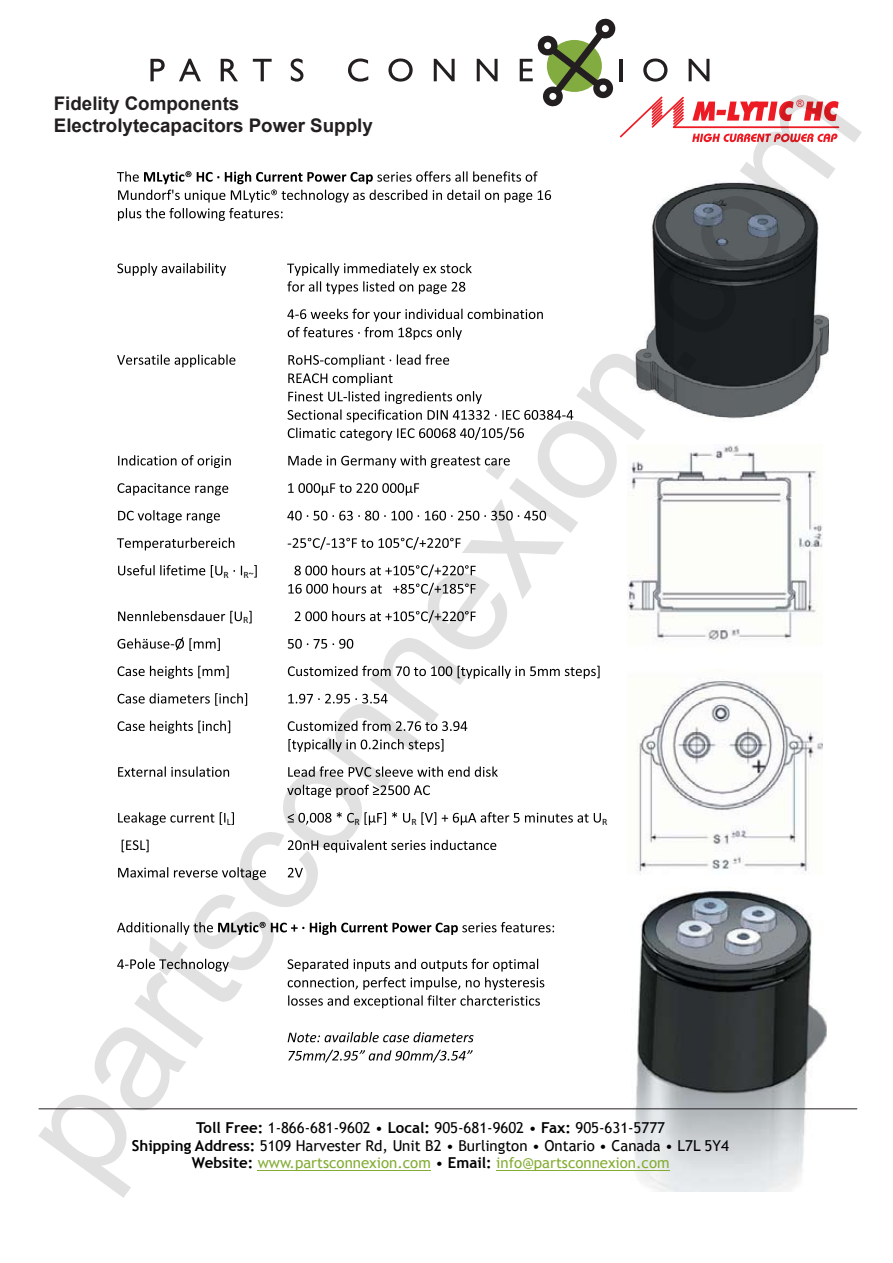
<style>
.page{position:relative;width:893px;height:1263px;background:#fff}
.page>*{position:absolute;margin:0;border:0;box-sizing:border-box;transform-origin:0 0}
.t1{font:147px "Arial";color:rgb(0 0 0/.12)}
.t2{font:700 18.75px "Arial";color:#231f20}
.t3{font:15px/17.4px "Trebuchet MS";color:#000;text-align:center}
.t4{font:15px "Trebuchet MS";color:#84ac34}
.t5{font:10.2px "Arial";color:#ed1c24}
.t6{font:9.75px "Calibri";color:#000}
.s1{font-weight:700}
.s2{font-weight:700;color:#000}
.s3{color:#000}
</style>
<div class="page">
<svg style="left:117px;top:171px;width:420px;height:13px"></svg>
<svg style="left:118px;top:190px;width:433px;height:31px"></svg>
<svg style="left:117px;top:263px;width:354px;height:31px"></svg>
<svg style="left:287px;top:309px;width:256px;height:31px"></svg>
<svg style="left:117px;top:354px;width:332px;height:13px"></svg>
<svg style="left:287px;top:373px;width:286px;height:68px"></svg>
<svg style="left:118px;top:455px;width:391px;height:13px"></svg>
<svg style="left:117px;top:483px;width:302px;height:13px"></svg>
<svg style="left:118px;top:510px;width:428px;height:13px"></svg>
<svg style="left:117px;top:537px;width:343px;height:13px"></svg>
<svg style="left:118px;top:565px;width:104px;height:13px"></svg>
<svg style="left:233px;top:566px;width:9px;height:9px"></svg>
<svg style="left:254px;top:564px;width:221px;height:32px"></svg>
<svg style="left:118px;top:611px;width:124px;height:12px"></svg>
<svg style="left:249px;top:610px;width:226px;height:13px"></svg>
<svg style="left:117px;top:637px;width:236px;height:14px"></svg>
<svg style="left:117px;top:666px;width:482px;height:13px"></svg>
<svg style="left:117px;top:693px;width:270px;height:13px"></svg>
<svg style="left:117px;top:721px;width:350px;height:31px"></svg>
<svg style="left:118px;top:766px;width:380px;height:11px"></svg>
<svg style="left:287px;top:785px;width:143px;height:13px"></svg>
<svg style="left:118px;top:812px;width:107px;height:13px"></svg>
<svg style="left:231px;top:812px;width:123px;height:13px"></svg>
<svg style="left:364px;top:812px;width:46px;height:13px"></svg>
<svg style="left:421px;top:812px;width:180px;height:13px"></svg>
<svg style="left:122px;top:840px;width:374px;height:13px"></svg>
<svg style="left:118px;top:867px;width:185px;height:13px"></svg>
<svg style="left:117px;top:922px;width:437px;height:13px"></svg>
<svg style="left:117px;top:959px;width:427px;height:49px"></svg>
<svg style="left:287px;top:1032px;width:186px;height:10px"></svg>
<svg style="left:288px;top:1050px;width:184px;height:13px"></svg>
<img style="left:635px;top:181px;width:193px;height:238px">
<img style="left:627px;top:444px;width:195px;height:429px">
<img style="left:631px;top:890px;width:195px;height:301px">
<hr style="left:258px;top:1170px;width:173px;height:1px;background:#84ac34">
<hr style="left:496px;top:1170px;width:173px;height:1px;background:#84ac34">
<svg style="left:150px;top:59px;width:15px;height:22px"></svg>
<svg style="left:179px;top:59px;width:22px;height:22px"></svg>
<svg style="left:221px;top:59px;width:17px;height:22px"></svg>
<svg style="left:253px;top:59px;width:19px;height:22px"></svg>
<svg style="left:291px;top:59px;width:12px;height:23px"></svg>
<svg style="left:348px;top:59px;width:20px;height:23px"></svg>
<svg style="left:388px;top:59px;width:24px;height:23px"></svg>
<svg style="left:434px;top:59px;width:20px;height:22px"></svg>
<svg style="left:476px;top:59px;width:21px;height:22px"></svg>
<svg style="left:519px;top:18px;width:319px;height:124px"></svg>
<h1 class="t1" style="left:-26px;top:1102px;width:1317px;rotate:-54deg">partsconnexion.com</h1>
<p class="t2" style="left:54px;top:91px;width:187px">Fidelity Components</p>
<p class="t5" style="left:796px;top:97px;width:9px">®</p>
<p class="t2" style="left:54px;top:113px;width:320px">Electrolytecapacitors Power Supply</p>
<p class="t6" style="left:224px;top:568px;width:7px">R</p>
<p class="t6" style="left:243px;top:568px;width:12px">R~</p>
<p class="t6" style="left:243px;top:614px;width:7px">R</p>
<p class="t6" style="left:227px;top:815px;width:6px">L</p>
<p class="t6" style="left:354px;top:815px;width:7px">R</p>
<p class="t6" style="left:411px;top:815px;width:7px">R</p>
<p class="t6" style="left:602px;top:815px;width:7px">R</p>
<p class="t3" style="left:132px;top:1119px;width:598px"><span class="s1">Toll Free:</span> 1-866-681-9602 • <span class="s1">Local:</span> 905-681-9602 • <span class="s1">Fax:</span> 905-631-5777<br><span class="s1">Shipping Address:</span> 5109 Harvester Rd, Unit B2 • Burlington • Ontario • Canada • L7L 5Y4</p>
<p class="t4" style="left:192px;top:1154px;width:479px"><span class="s2">Website:</span> www.partsconnexion.com <span class="s3">•</span> <span class="s2">Email:</span> info@partsconnexion.com</p>
</div>
